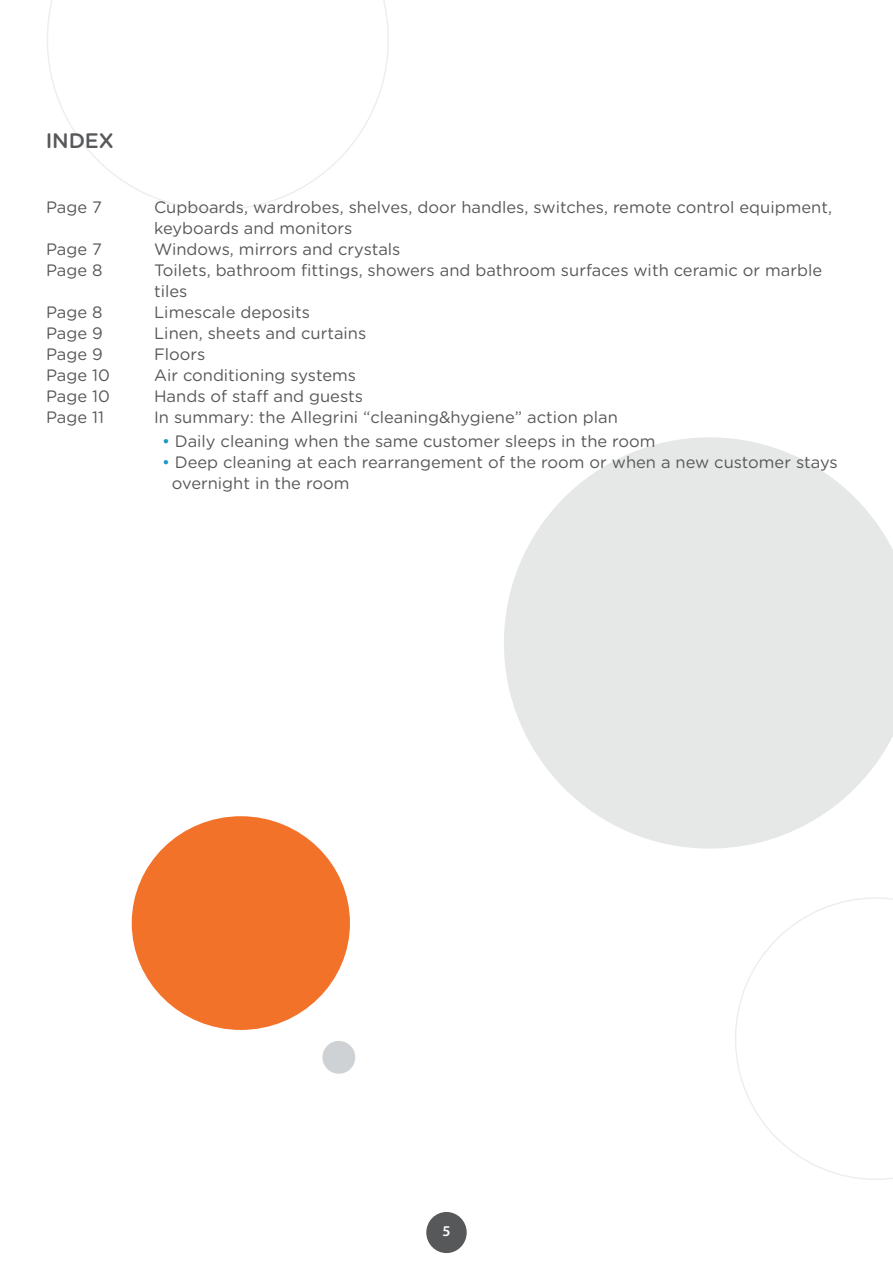
<style>
.page{position:relative;width:893px;height:1263px;background:#fff}
.page>*{position:absolute;margin:0;border:0;box-sizing:border-box;transform-origin:0 0}
.t1{font:500 21px "Gotham Rounded";letter-spacing:-.01em;color:#57585a}
.t2{font:16.5px/21px "Gotham Rounded";color:#57585a}
.t3{font:600 15px "Myriad Pro";color:#fff}
.s1{color:#1998c7}
</style>
<div class="page">
<div style="left:426px;top:1212px;width:41px;height:41px;background:#57585a;border-radius:50%"></div>
<div style="left:322px;top:1041px;width:33px;height:33px;background:#cfd2d5;border-radius:50%"></div>
<div style="left:132px;top:816px;width:218px;height:214px;background:#f3722a;border-radius:50%"></div>
<svg style="left:47px;top:0;width:342px;height:210px"></svg>
<svg style="left:735px;top:897px;width:158px;height:283px"></svg>
<svg style="left:504px;top:437px;width:389px;height:412px;fill:#e6e8e8"></svg>
<p class="t1" style="left:46px;top:126px;width:69px">INDEX</p>
<p class="t2" style="left:46px;top:196px;width:57px">Page 7</p>
<p class="t2" style="left:154px;top:196px;width:679px">Cupboards, wardrobes, shelves, door handles, switches, remote control equipment, keyboards and monitors</p>
<p class="t2" style="left:46px;top:238px;width:57px">Page 7</p>
<p class="t2" style="left:154px;top:238px;width:248px">Windows, mirrors and crystals</p>
<p class="t2" style="left:46px;top:259px;width:58px">Page 8</p>
<p class="t2" style="left:154px;top:259px;width:670px">Toilets, bathroom fittings, showers and bathroom surfaces with ceramic or marble tiles</p>
<p class="t2" style="left:46px;top:301px;width:58px">Page 8</p>
<p class="t2" style="left:154px;top:301px;width:158px">Limescale deposits</p>
<p class="t2" style="left:46px;top:322px;width:58px">Page 9</p>
<p class="t2" style="left:154px;top:322px;width:214px">Linen, sheets and curtains</p>
<p class="t2" style="left:46px;top:343px;width:58px">Page 9</p>
<p class="t2" style="left:154px;top:343px;width:53px">Floors</p>
<p class="t2" style="left:46px;top:364px;width:65px">Page 10</p>
<p class="t2" style="left:154px;top:364px;width:204px">Air conditioning systems</p>
<p class="t2" style="left:46px;top:385px;width:65px">Page 10</p>
<p class="t2" style="left:154px;top:385px;width:210px">Hands of staff and guests</p>
<p class="t2" style="left:46px;top:406px;width:59px">Page 11</p>
<p class="t2" style="left:154px;top:406px;width:465px">In summary: the Allegrini “cleaning&amp;hygiene” action plan</p>
<p class="t2" style="left:162px;top:430px;width:495px"><span class="s1">•</span> Daily cleaning when the same customer sleeps in the room</p>
<p class="t2" style="left:172px;top:451px;width:667px;text-indent:-10px"><span class="s1">•</span> Deep cleaning at each rearrangement of the room or when a new customer stays overnight in the room</p>
<p class="t3" style="left:442px;top:1222px;width:10px">5</p>
</div>
